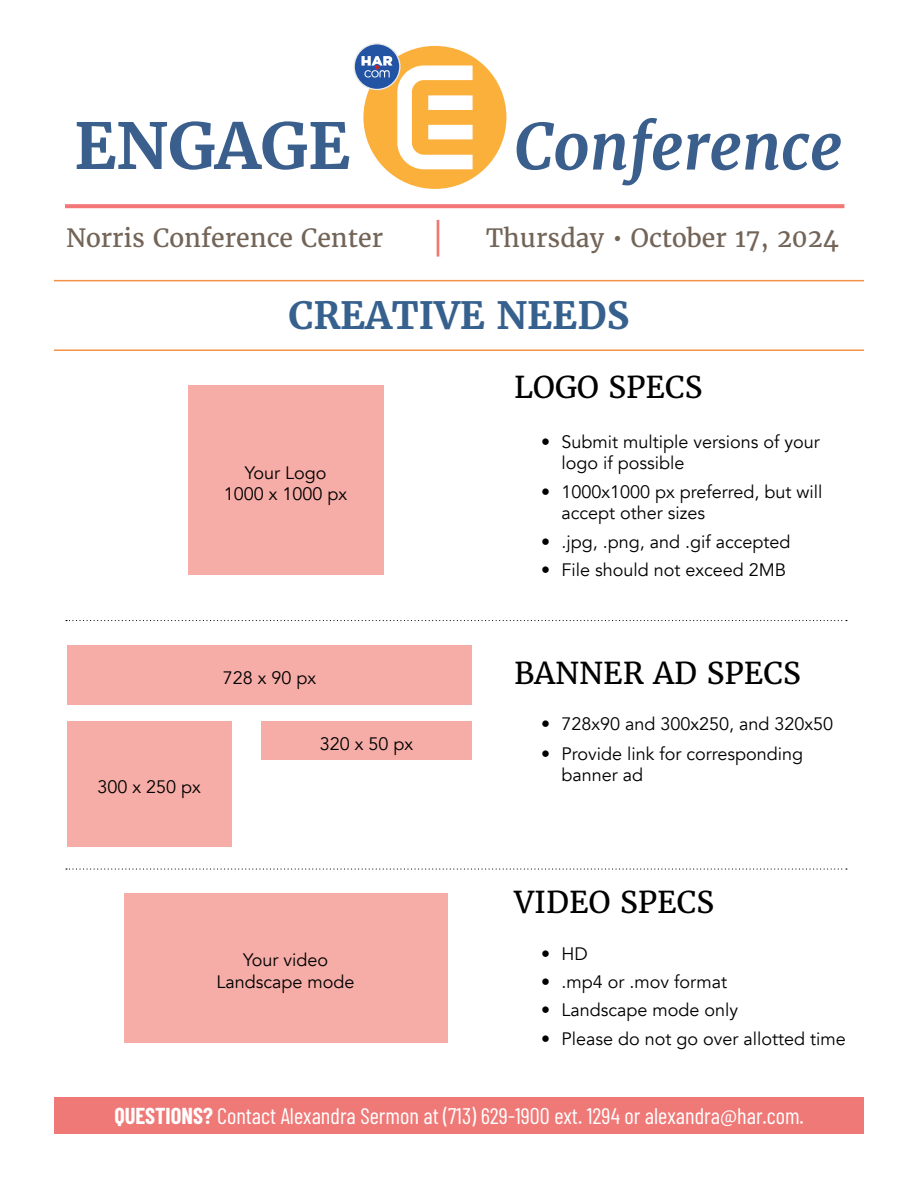
<style>
.page{position:relative;width:918px;height:1188px;background:#fff}
.page>*{position:absolute;margin:0;border:0;box-sizing:border-box;transform-origin:0 0}
.t1{font:italic 700 63.3px "Merriweather";color:#3b5f8d}
.t2{font:700 63.3px "Merriweather";color:#3b5f8d}
.t3{font:700 37.5px "Merriweather";color:#36608d}
.t4{font:30px "Merriweather";color:#000}
.t5{font:25.05px "Merriweather";color:#736458}
.t6{font:22.5px "Barlow Condensed";color:#fff}
.t7{font:18px/21.6px "Avenir";color:#000}
.s1{font-weight:700}
</style>
<div class="page">
<div style="left:67px;top:645px;width:405px;height:60px;background:#f6ada7"></div>
<div style="left:67px;top:721px;width:164px;height:125px;background:#f6ada7"></div>
<div style="left:188px;top:385px;width:195px;height:190px;background:#f6ada7"></div>
<div style="left:124px;top:893px;width:323px;height:150px;background:#f6ada7"></div>
<div style="left:261px;top:721px;width:211px;height:39px;background:#f6ada7"></div>
<svg style="left:66px;top:620px;width:781px;height:1px"></svg>
<svg style="left:66px;top:868px;width:781px;height:2px"></svg>
<div style="left:54px;top:1097px;width:810px;height:37px;background:#ef7977"></div>
<div style="left:363px;top:46px;width:143px;height:143px;background:#fbb03c;border-radius:50%"></div>
<div style="left:354px;top:44px;width:46px;height:45px;background:#2354a3;border-radius:50%"></div>
<div style="left:354px;top:43px;width:47px;height:47px;border:1px solid #e9e9e9;border-radius:50%"></div>
<svg style="left:362px;top:56px;width:111px;height:113px"></svg>
<svg style="left:65px;top:204px;width:779px;height:4px;background:#f37c7c"></svg>
<hr style="left:437px;top:220px;width:2px;height:37px;background:#f37777">
<hr style="left:54px;top:280px;width:810px;height:1px;background:#f39246">
<hr style="left:54px;top:349px;width:810px;height:2px;background:#f39246">
<h1 class="t2" style="left:74px;top:106px;width:278px">ENGAGE</h1>
<h1 class="t1" style="left:514px;top:107px;width:330px">Conference</h1>
<h3 class="t5" style="left:66px;top:222px;width:319px">Norris Conference Center</h3>
<h3 class="t5" style="left:486px;top:222px;width:354px">Thursday • October 17, 2024</h3>
<h2 class="t3" style="left:289px;top:292px;width:342px">CREATIVE NEEDS</h2>
<p class="t7" style="left:224px;top:462px;width:125px;text-align:center">Your Logo<br>1000 x 1000 px</p>
<p class="t7" style="left:97px;top:776px;width:105px">300 x 250 px</p>
<p class="t7" style="left:223px;top:667px;width:95px">728 x 90 px</p>
<p class="t7" style="left:320px;top:733px;width:95px">320 x 50 px</p>
<p class="t7" style="left:217px;top:950px;width:140px;text-align:center">Your video<br>Landscape mode</p>
<h3 class="t4" style="left:514px;top:368px;width:190px">LOGO SPECS</h3>
<p class="t7" style="left:561px;top:431px;width:260px;text-indent:-20px">• Submit multiple versions of your logo if possible</p>
<p class="t7" style="left:561px;top:481px;width:262px;text-indent:-20px">• 1000x1000 px preferred, but will accept other sizes</p>
<p class="t7" style="left:541px;top:531px;width:251px">• .jpg, .png, and .gif accepted</p>
<p class="t7" style="left:541px;top:559px;width:246px">• File should not exceed 2MB</p>
<h3 class="t4" style="left:514px;top:654px;width:288px">BANNER AD SPECS</h3>
<p class="t7" style="left:541px;top:714px;width:294px">• 728x90 and 300x250, and 320x50</p>
<p class="t7" style="left:561px;top:743px;width:243px;line-height:21px;text-indent:-20px">• Provide link for corresponding banner ad</p>
<h3 class="t4" style="left:514px;top:884px;width:201px">VIDEO SPECS</h3>
<p class="t7" style="left:541px;top:943px;width:48px">• HD</p>
<p class="t7" style="left:541px;top:971px;width:187px">• .mp4 or .mov format</p>
<p class="t7" style="left:541px;top:1000px;width:198px">• Landscape mode only</p>
<p class="t7" style="left:541px;top:1028px;width:306px">• Please do not go over allotted time</p>
<p class="t6" style="left:114px;top:1099px;width:691px"><span class="s1">QUESTIONS?</span> Contact Alexandra Sermon at (713) 629-1900 ext. 1294 or alexandra@har.com.</p>
</div>
